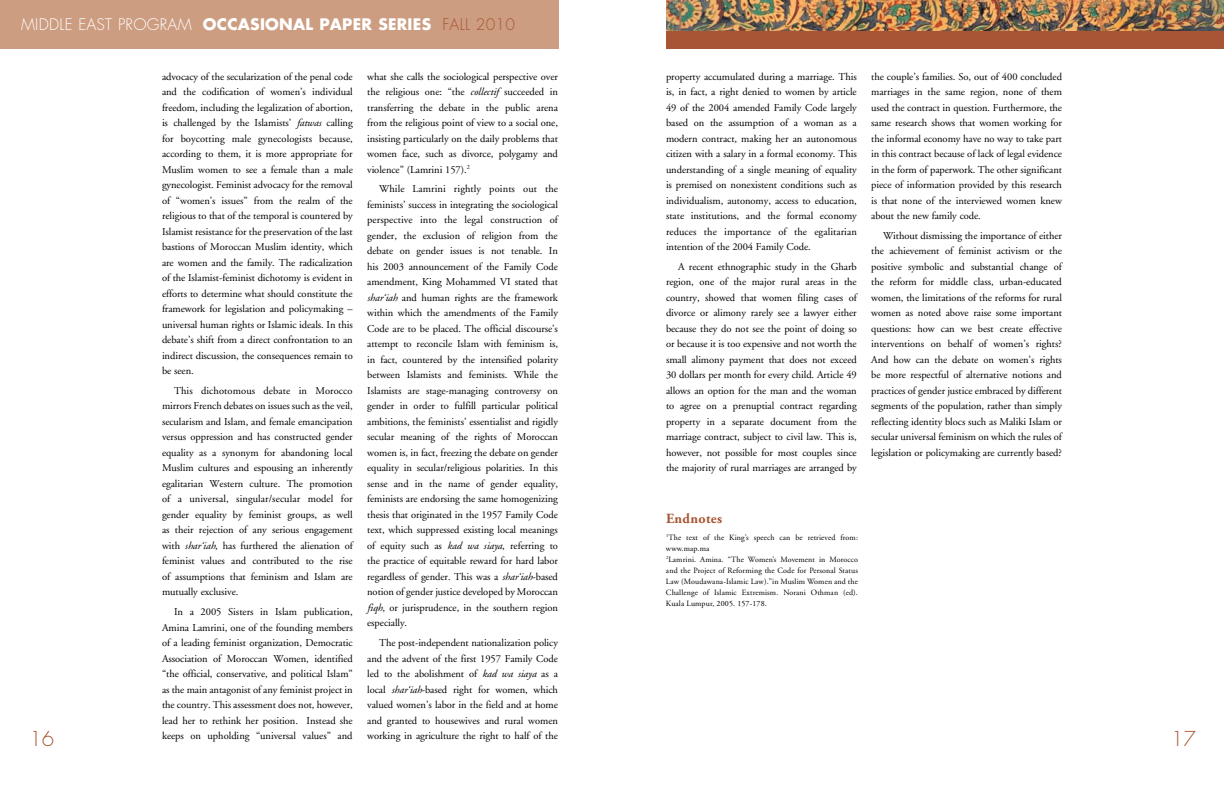
<style>
.page{position:relative;width:1224px;height:792px;background:#fff}
.page>*{position:absolute;margin:0;border:0;box-sizing:border-box;transform-origin:0 0}
.t1{font:300 20px "Futura";color:#a75534}
.t2{font:700 15.5px "Futura";letter-spacing:.015em;color:#fff}
.t3{font:700 14px "Adobe Garamond";letter-spacing:.025em;color:#a75534}
.t4{font:10.5px/15.5px "Adobe Garamond";letter-spacing:-.005em;color:#000;text-align:justify}
.t5{font:8px/11px "Adobe Garamond";letter-spacing:.015em;color:#000}
.s1{font-weight:300}
.s2{font-weight:300;color:#a75534}
.s3{font-style:italic}
</style>
<div class="page">
<div style="left:0;top:0;width:558px;height:49px;background:#cd9d81"></div>
<img style="left:666px;top:0;width:558px;height:31px">
<div style="left:666px;top:31px;width:558px;height:18px;background:#a75534"></div>
<h2 class="t2" style="left:21px;top:14px;width:495px"><span class="s1">MIDDLE EAST PROGRAM</span> OCCASIONAL PAPER SERIES <span class="s2">FALL 2010</span></h2>
<p class="t4" style="left:367px;top:69px;width:192px">what she calls the sociological perspective over the religious one: “the <span class="s3">collectif</span> succeeded in transferring the debate in the public arena from the religious point of view to a social one, insisting particularly on the daily problems that women face, such as divorce, polygamy and violence” (Lamrini 157).<sup>2</sup></p>
<p class="t4" style="left:367px;top:182px;width:192px;text-indent:12px">While Lamrini rightly points out the feminists’ success in integrating the sociological perspective into the legal construction of gender, the exclusion of religion from the debate on gender issues is not tenable. In his 2003 announcement of the Family Code amendment, King Mohammed VI stated that <span class="s3">shar‘iah</span> and human rights are the framework within which the amendments of the Family Code are to be placed. The official discourse’s attempt to reconcile Islam with feminism is, in fact, countered by the intensified polarity between Islamists and feminists. While the Islamists are stage-managing controversy on gender in order to fulfill particular political ambitions, the feminists’ essentialist and rigidly secular meaning of the rights of Moroccan women is, in fact, freezing the debate on gender equality in secular/religious polarities. In this sense and in the name of gender equality, feminists are endorsing the same homogenizing thesis that originated in the 1957 Family Code text, which suppressed existing local meanings of equity such as <span class="s3">kad wa siaya</span>, referring to the practice of equitable reward for hard labor regardless of gender. This was a <span class="s3">shar‘iah</span>-based notion of gender justice developed by Moroccan <span class="s3">fiqh</span>, or jurisprudence, in the southern region especially.</p>
<p class="t4" style="left:367px;top:635px;width:192px;text-indent:12px">The post-independent nationalization policy and the advent of the first 1957 Family Code led to the abolishment of <span class="s3">kad wa siaya</span> as a local <span class="s3">shar‘iah</span>-based right for women, which valued women’s labor in the field and at home and granted to housewives and rural women working in agriculture the right to half of the</p>
<p class="t4" style="left:871px;top:69px;width:192px">the couple’s families. So, out of 400 concluded marriages in the same region, none of them used the contract in question. Furthermore, the same research shows that women working for the informal economy have no way to take part in this contract because of lack of legal evidence in the form of paperwork. The other significant piece of information provided by this research is that none of the interviewed women knew about the new family code.</p>
<p class="t4" style="left:871px;top:228px;width:192px;text-indent:12px">Without dismissing the importance of either the achievement of feminist activism or the positive symbolic and substantial change of the reform for middle class, urban-educated women, the limitations of the reforms for rural women as noted above raise some important questions: how can we best create effective interventions on behalf of women’s rights?<br>And how can the debate on women’s rights be more respectful of alternative notions and practices of gender justice embraced by different segments of the population, rather than simply reflecting identity blocs such as Maliki Islam or secular universal feminism on which the rules of legislation or policymaking are currently based?</p>
<p class="t4" style="left:162px;top:69px;width:192px">advocacy of the secularization of the penal code and the codification of women’s individual freedom, including the legalization of abortion, is challenged by the Islamists’ <span class="s3">fatwas</span> calling for boycotting male gynecologists because, according to them, it is more appropriate for Muslim women to see a female than a male gynecologist. Feminist advocacy for the removal of “women’s issues” from the realm of the religious to that of the temporal is countered by Islamist resistance for the preservation of the last bastions of Moroccan Muslim identity, which are women and the family. The radicalization of the Islamist-feminist dichotomy is evident in efforts to determine what should constitute the framework for legislation and policymaking – universal human rights or Islamic ideals. In this debate’s shift from a direct confrontation to an indirect discussion, the consequences remain to be seen.</p>
<p class="t4" style="left:162px;top:383px;width:192px;text-indent:12px">This dichotomous debate in Morocco mirrors French debates on issues such as the veil, secularism and Islam, and female emancipation versus oppression and has constructed gender equality as a synonym for abandoning local Muslim cultures and espousing an inherently egalitarian Western culture. The promotion of a universal, singular/secular model for gender equality by feminist groups, as well as their rejection of any serious engagement with <span class="s3">shar‘iah</span>, has furthered the alienation of feminist values and contributed to the rise of assumptions that feminism and Islam are mutually exclusive.</p>
<p class="t4" style="left:162px;top:604px;width:192px;text-indent:12px">In a 2005 Sisters in Islam publication, Amina Lamrini, one of the founding members of a leading feminist organization, Democratic Association of Moroccan Women, identified “the official, conservative, and political Islam” as the main antagonist of any feminist project in the country. This assessment does not, however, lead her to rethink her position. Instead she keeps on upholding “universal values” and</p>
<p class="t4" style="left:666px;top:69px;width:192px">property accumulated during a marriage. This is, in fact, a right denied to women by article 49 of the 2004 amended Family Code largely based on the assumption of a woman as a modern contract, making her an autonomous citizen with a salary in a formal economy. This understanding of a single meaning of equality is premised on nonexistent conditions such as individualism, autonomy, access to education, state institutions, and the formal economy reduces the importance of the egalitarian intention of the 2004 Family Code.</p>
<p class="t4" style="left:666px;top:259px;width:192px;text-indent:12px">A recent ethnographic study in the Gharb region, one of the major rural areas in the country, showed that women filing cases of divorce or alimony rarely see a lawyer either because they do not see the point of doing so or because it is too expensive and not worth the small alimony payment that does not exceed 30 dollars per month for every child. Article 49 allows an option for the man and the woman to agree on a prenuptial contract regarding property in a separate document from the marriage contract, subject to civil law. This is, however, not possible for most couples since the majority of rural marriages are arranged by</p>
<h3 class="t3" style="left:666px;top:511px;width:58px">Endnotes</h3>
<p class="t5" style="left:666px;top:532px;width:194px"><sup>1</sup>The text of the King’s speech can be retrieved from: www.map.ma<br><sup>2</sup>Lamrini. Amina. “The Women’s Movement in Morocco and the Project of Reforming the Code for Personal Status Law (Moudawana-Islamic Law).”in Muslim Women and the Challenge of Islamic Extremism. Norani Othman (ed).<br>Kuala Lumpur, 2005. 157-178.</p>
<h1 class="t1" style="left:30px;top:726px;width:26px">16</h1>
<h1 class="t1" style="left:1171px;top:726px;width:26px">17</h1>
</div>
